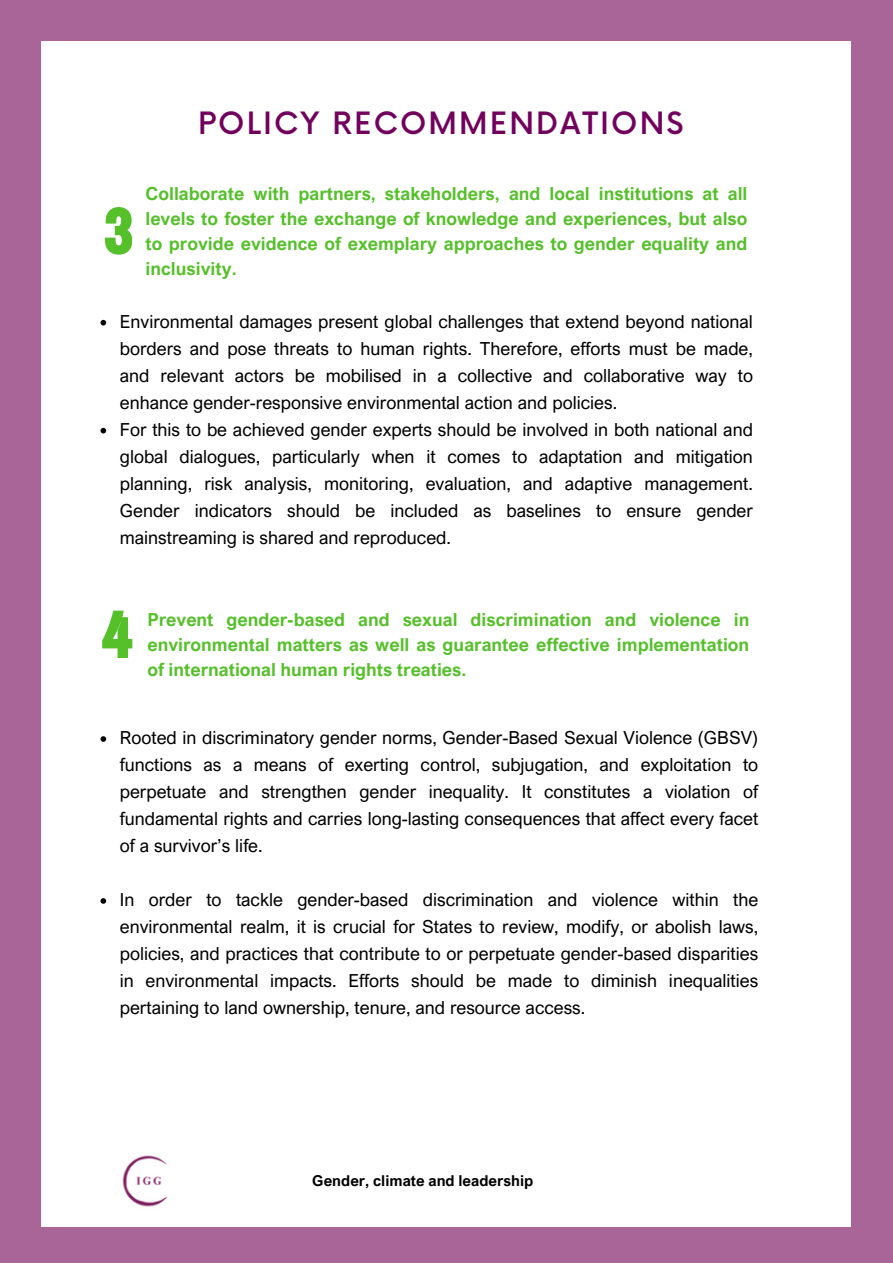
<style>
.page{position:relative;width:893px;height:1264px;background:#fff}
.page>*{position:absolute;margin:0;border:0;box-sizing:border-box;transform-origin:0 0}
.t1{font:500 30px "Now";letter-spacing:.07em;color:#72005d}
.t2{font:18px/27px "Arial Nova";color:#000;text-align:justify}
.t3{font:700 18px/24.8px "Arial Nova";color:#56c02b;text-align:justify}
.t4{font:700 15px "Arial Nova";color:#000}
</style>
<div class="page">
<div style="left:0;top:0;width:892px;height:1262px;background:#a96498"></div>
<div style="left:41px;top:42px;width:810px;height:1184px;background:#fff"></div>
<svg style="left:100px;top:736px;width:6px;height:5px"></svg>
<svg style="left:100px;top:898px;width:6px;height:5px"></svg>
<svg style="left:102px;top:610px;width:30px;height:48px"></svg>
<img style="left:122px;top:1155px;width:46px;height:52px">
<svg style="left:105px;top:207px;width:27px;height:47px"></svg>
<svg style="left:100px;top:320px;width:6px;height:5px"></svg>
<svg style="left:100px;top:428px;width:6px;height:5px"></svg>
<p class="t1" style="left:198px;top:107px;width:487px">POLICY RECOMMENDATIONS</p>
<p class="t3" style="left:145px;top:181px;width:603px">Collaborate with partners, stakeholders, and local institutions at all levels to foster the exchange of knowledge and experiences, but also to provide evidence of exemplary approaches to gender equality and inclusivity.</p>
<p class="t2" style="left:120px;top:307px;width:634px">Environmental damages present global challenges that extend beyond national borders and pose threats to human rights. Therefore, efforts must be made, and relevant actors be mobilised in a collective and collaborative way to enhance gender-responsive environmental action and policies.</p>
<p class="t2" style="left:120px;top:415px;width:634px">For this to be achieved gender experts should be involved in both national and global dialogues, particularly when it comes to adaptation and mitigation planning, risk analysis, monitoring, evaluation, and adaptive management.<br>Gender indicators should be included as baselines to ensure gender mainstreaming is shared and reproduced.</p>
<p class="t3" style="left:147px;top:607px;width:603px">Prevent gender-based and sexual discrimination and violence in environmental matters as well as guarantee effective implementation of international human rights treaties.</p>
<p class="t2" style="left:120px;top:723px;width:640px">Rooted in discriminatory gender norms, Gender-Based Sexual Violence (GBSV) functions as a means of exerting control, subjugation, and exploitation to perpetuate and strengthen gender inequality. It constitutes a violation of fundamental rights and carries long-lasting consequences that affect every facet of a survivor’s life.</p>
<p class="t2" style="left:120px;top:885px;width:640px">In order to tackle gender-based discrimination and violence within the environmental realm, it is crucial for States to review, modify, or abolish laws, policies, and practices that contribute to or perpetuate gender-based disparities in environmental impacts. Efforts should be made to diminish inequalities pertaining to land ownership, tenure, and resource access.</p>
<p class="t4" style="left:312px;top:1171px;width:222px">Gender, climate and leadership</p>
</div>
